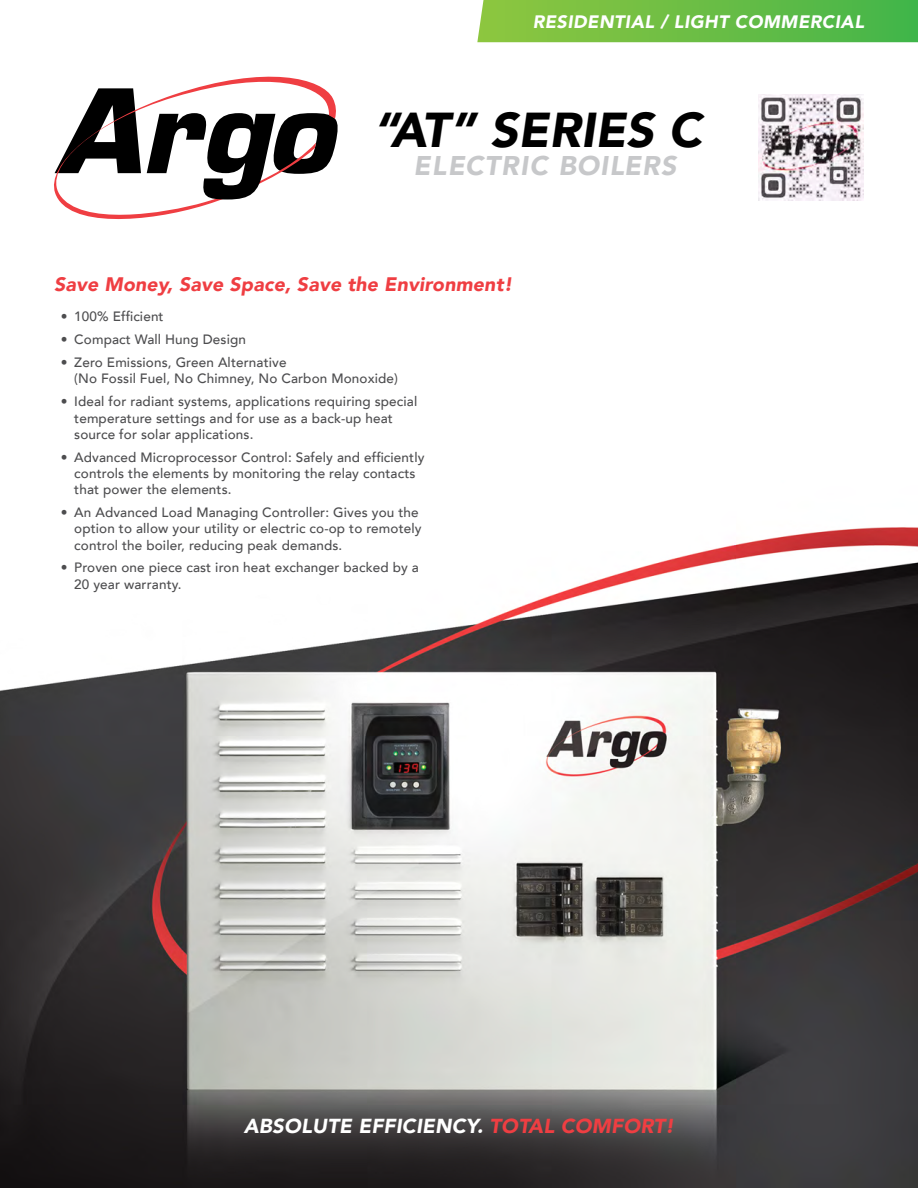
<style>
.page{position:relative;width:918px;height:1188px;background:#fff}
.page>*{position:absolute;margin:0;border:0;box-sizing:border-box;transform-origin:0 0}
.t1{font:italic 900 48.9px "Avenir LT";color:#000}
.t2{font:italic 900 27px "Avenir LT";letter-spacing:.05em;color:#c7c8ca}
.t3{font:italic 900 20.25px "Avenir LT";letter-spacing:.01em;color:#fff}
.t4{font:italic 900 19.5px "Avenir LT";letter-spacing:.01em;color:#ef3e42}
.t5{font:italic 900 18px "Avenir LT";letter-spacing:.025em;color:#fff}
.t6{font:500 13.5px/16.2px "Avenir LT";letter-spacing:.01em;color:#4d4d4f}
.s1{color:#ef3e42}
</style>
<div class="page">
<img style="left:0;top:42px;width:918px;height:1146px">
<svg style="left:477px;top:0;width:441px;height:42px;background:#6abe46"></svg>
<svg style="left:42px;top:63px;width:295px;height:166px"></svg>
<svg style="left:147px;top:113px;width:194px;height:87px"></svg>
<img style="left:758px;top:95px;width:106px;height:106px">
<h3 class="t5" style="left:533px;top:11px;width:333px">RESIDENTIAL / LIGHT COMMERCIAL</h3>
<h1 class="t1" style="left:374px;top:101px;width:329px">“AT” SERIES C</h1>
<h2 class="t2" style="left:414px;top:149px;width:264px">ELECTRIC BOILERS</h2>
<h3 class="t4" style="left:54px;top:273px;width:460px">Save Money, Save Space, Save the Environment!</h3>
<p class="t6" style="left:61px;top:309px;width:104px">• 100% Efficient</p>
<p class="t6" style="left:61px;top:332px;width:187px">• Compact Wall Hung Design</p>
<p class="t6" style="left:74px;top:355px;width:325px;text-indent:-14px">• Zero Emissions, Green Alternative<br>(No Fossil Fuel, No Chimney, No Carbon Monoxide)</p>
<p class="t6" style="left:74px;top:394px;width:345px;text-indent:-14px">• Ideal for radiant systems, applications requiring special temperature settings and for use as a back-up heat source for solar applications.</p>
<p class="t6" style="left:74px;top:449px;width:352px;text-indent:-13px">• Advanced Microprocessor Control: Safely and efficiently controls the elements by monitoring the relay contacts that power the elements.</p>
<p class="t6" style="left:74px;top:505px;width:349px;text-indent:-13px">• An Advanced Load Managing Controller: Gives you the option to allow your utility or electric co-op to remotely control the boiler, reducing peak demands.</p>
<p class="t6" style="left:74px;top:560px;width:346px;text-indent:-13px">• Proven one piece cast iron heat exchanger backed by a<br>20 year warranty.</p>
<h3 class="t3" style="left:244px;top:1114px;width:432px">ABSOLUTE EFFICIENCY. <span class="s1">TOTAL COMFORT!</span></h3>
</div>
